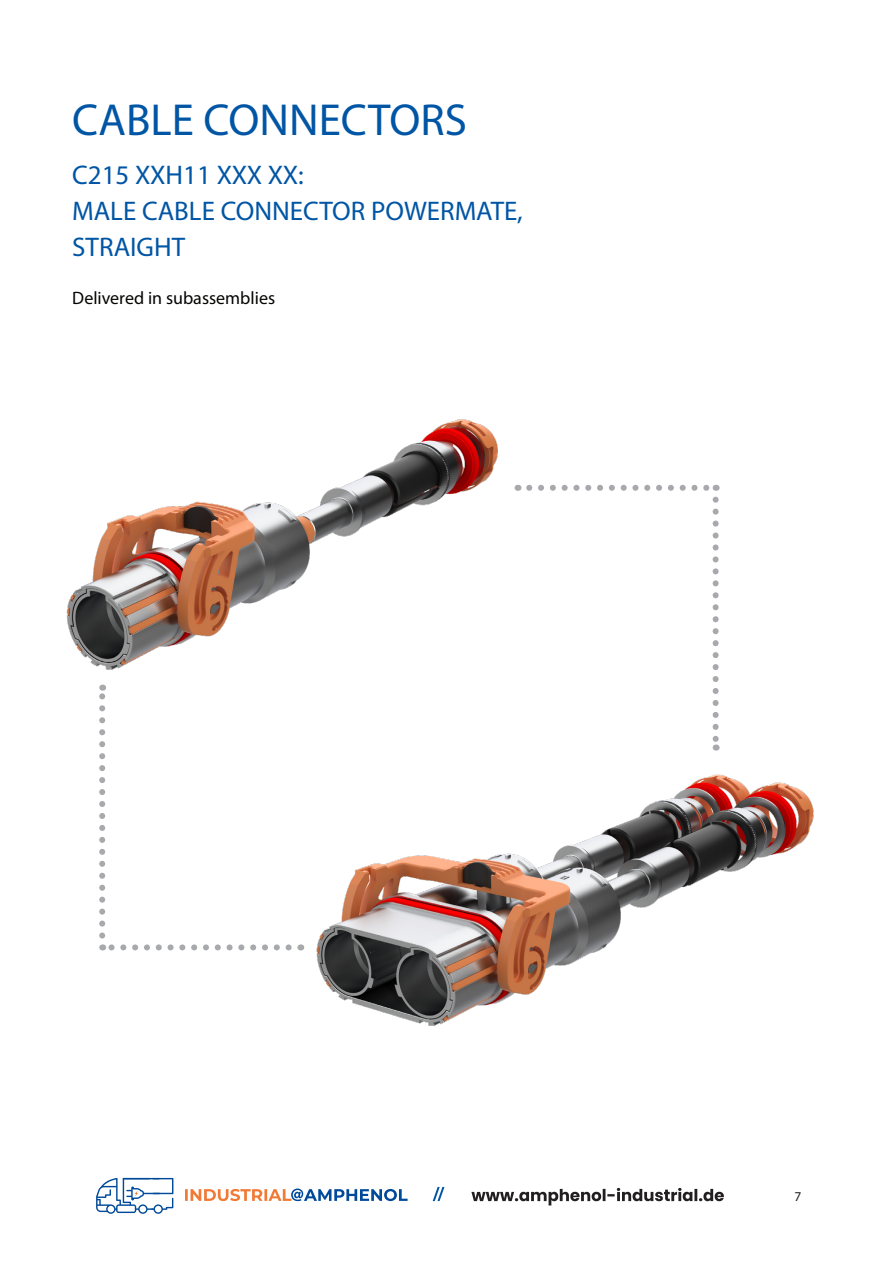
<style>
.page{position:relative;width:893px;height:1263px;background:#fff}
.page>*{position:absolute;margin:0;border:0;box-sizing:border-box;transform-origin:0 0}
.Head_30_30_100_Bold_L{font:45px "Myriad Pro";color:#0155a5}
.Head_30_30_100_Bold_L-2{font:27px/36px "Myriad Pro";color:#0155a5}
.Head_30_30_100_Bold_L-3{font:18px "Myriad Pro";color:#040503}
.t1{font:13.5px "Myriad Pro";color:#231f20}
</style>
<div class="page">
<svg style="left:433px;top:1187px;width:11px;height:14px"></svg>
<svg style="left:471px;top:1188px;width:253px;height:17px"></svg>
<svg style="left:96px;top:1178px;width:77px;height:36px"></svg>
<svg style="left:185px;top:1188px;width:223px;height:13px"></svg>
<img style="left:169px;top:690px;width:645px;height:336px">
<img style="left:66px;top:419px;width:591px;height:342px">
<svg style="left:102px;top:944px;width:187px;height:6px"></svg>
<svg style="left:99px;top:685px;width:6px;height:251px"></svg>
<svg style="left:529px;top:485px;width:181px;height:6px"></svg>
<svg style="left:713px;top:500px;width:6px;height:250px"></svg>
<p class="Head_30_30_100_Bold_L" style="left:72px;top:92px;width:396px">CABLE CONNECTORS</p>
<p class="Head_30_30_100_Bold_L-2" style="left:72px;top:156px;width:452px">C215 XXH11 XXX XX:<br>MALE CABLE CONNECTOR POWERMATE,<br>STRAIGHT</p>
<p class="Head_30_30_100_Bold_L-3" style="left:72px;top:286px;width:204px">Delivered in subassemblies</p>
<p class="t1" style="left:794px;top:1188px;width:8px">7</p>
</div>
